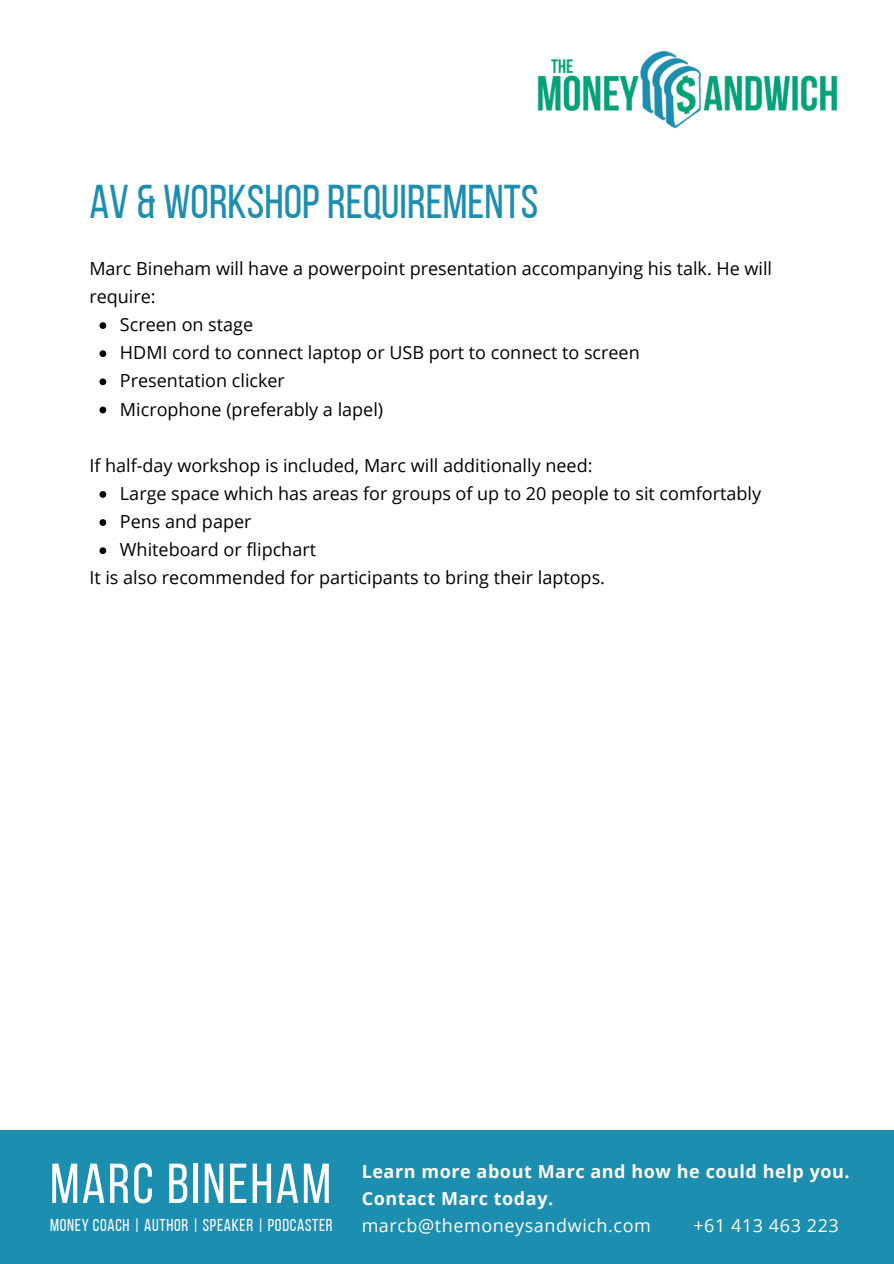
<style>
.page{position:relative;width:894px;height:1264px;background:#fff}
.page>*{position:absolute;margin:0;border:0;box-sizing:border-box;transform-origin:0 0}
.t1{font:56.25px "Bebas Neue";letter-spacing:.04em;color:#fff}
.t2{font:47.25px "Bebas Neue";color:#1c8eb0}
.t3{font:18px/28.2px "Open Sans";color:#000}
.t4{font:700 18px/27px "Open Sans";letter-spacing:.03em;color:#fefefe}
.t5{font:18px "Open Sans";letter-spacing:.03em;color:#fefefe}
.t6{font:17.25px "Bebas Neue";letter-spacing:.04em;color:#fff}
</style>
<div class="page">
<img style="left:537px;top:50px;width:301px;height:79px">
<svg style="left:99px;top:322px;width:7px;height:7px"></svg>
<svg style="left:99px;top:350px;width:7px;height:7px"></svg>
<svg style="left:99px;top:378px;width:7px;height:7px"></svg>
<svg style="left:99px;top:406px;width:7px;height:7px"></svg>
<svg style="left:99px;top:491px;width:7px;height:7px"></svg>
<svg style="left:99px;top:519px;width:7px;height:7px"></svg>
<svg style="left:99px;top:547px;width:7px;height:7px"></svg>
<div style="left:0;top:1129px;width:893px;height:134px;background:#1c8eb0"></div>
<p class="t2" style="left:89px;top:183px;width:450px">AV &amp; WORKSHOP REQUIREMENTS</p>
<p class="t3" style="left:89px;top:254px;width:684px">Marc Bineham will have a powerpoint presentation accompanying his talk. He will require:</p>
<p class="t3" style="left:120px;top:310px;width:135px">Screen on stage</p>
<p class="t3" style="left:120px;top:338px;width:521px">HDMI cord to connect laptop or USB port to connect to screen</p>
<p class="t3" style="left:120px;top:366px;width:166px">Presentation clicker</p>
<p class="t3" style="left:120px;top:394px;width:265px">Microphone (preferably a lapel)</p>
<p class="t3" style="left:89px;top:451px;width:504px">If half-day workshop is included, Marc will additionally need:</p>
<p class="t3" style="left:120px;top:479px;width:642px">Large space which has areas for groups of up to 20 people to sit comfortably</p>
<p class="t3" style="left:120px;top:507px;width:133px">Pens and paper</p>
<p class="t3" style="left:120px;top:535px;width:197px">Whiteboard or flipchart</p>
<p class="t3" style="left:89px;top:563px;width:517px">It is also recommended for participants to bring their laptops.</p>
<p class="t1" style="left:50px;top:1160px;width:282px">MARC BINEHAM</p>
<p class="t6" style="left:50px;top:1217px;width:284px">MONEY COACH | AUTHOR | SPEAKER | PODCASTER</p>
<p class="t4" style="left:361px;top:1157px;width:489px">Learn more about Marc and how he could help you.<br>Contact Marc today.</p>
<p class="t5" style="left:361px;top:1212px;width:290px">marcb@themoneysandwich.com</p>
<p class="t5" style="left:693px;top:1212px;width:147px">+61 413 463 223</p>
</div>
